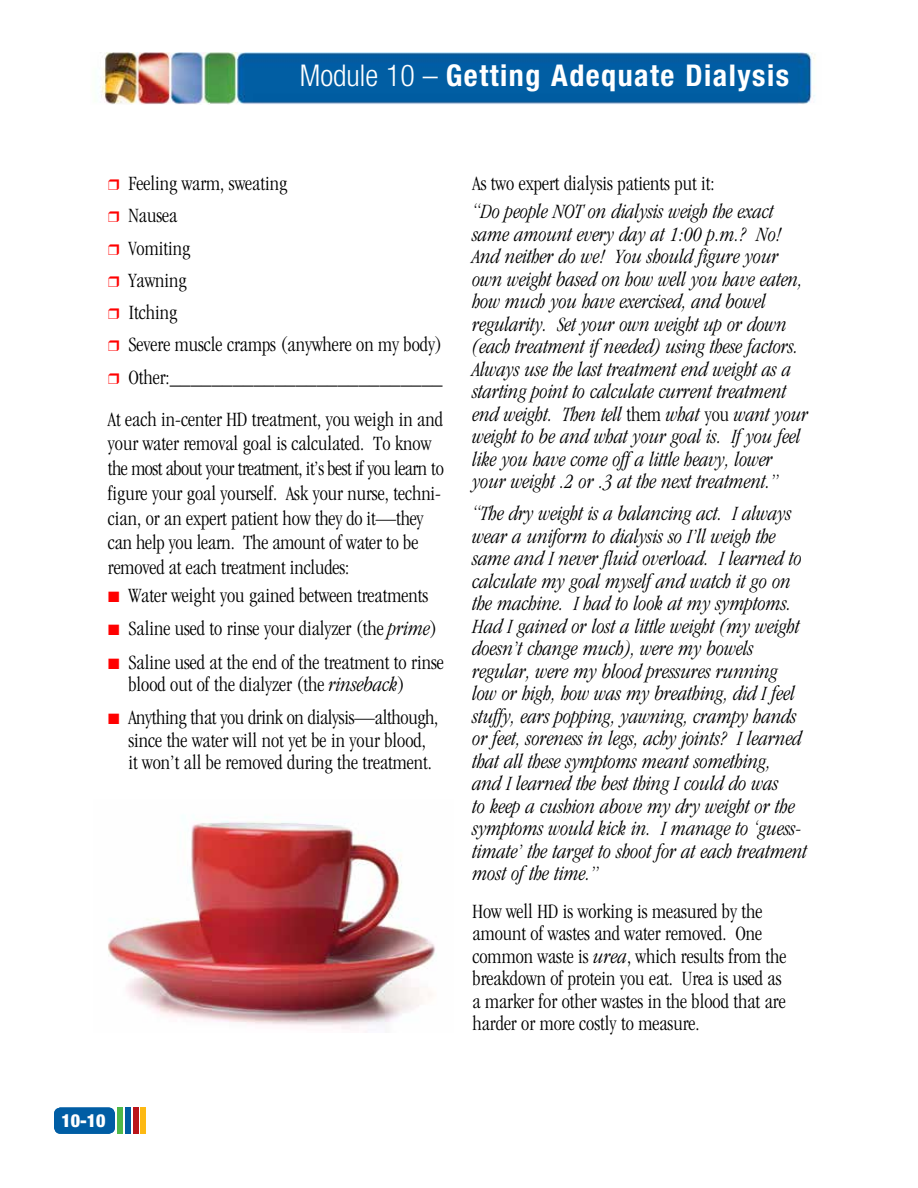
<style>
.page{position:relative;width:918px;height:1188px;background:#fff}
.page>*{position:absolute;margin:0;border:0;box-sizing:border-box;transform-origin:0 0}
.t1{font:700 condensed 30px "Helvetica Neue LT Std";letter-spacing:.05em;color:#fff}
.t2{font:italic 300 condensed 21px/22.5px "ITC Garamond Std";color:#000}
.t3{font:300 condensed 21px/22.5px "ITC Garamond Std";color:#000}
.t4{font:900 condensed 18px "Helvetica Neue LT Std";color:#fff}
.s1{font-weight:300}
.s2{color:#f00}
.s3{font-style:italic}
.s4{font-style:normal}
</style>
<div class="page">
<img style="left:100px;top:52px;width:715px;height:52px">
<div style="left:54px;top:1108px;width:61px;height:26px;background:#005da4;border-radius:7px"></div>
<div style="left:118px;top:1107px;width:5px;height:27px;background:#50b848"></div>
<div style="left:126px;top:1107px;width:5px;height:27px;background:#005da4"></div>
<div style="left:141px;top:1107px;width:5px;height:27px;background:#fdb913"></div>
<div style="left:133px;top:1107px;width:5px;height:27px;background:#ba141a"></div>
<img style="left:108px;top:817px;width:328px;height:212px">
<h1 class="t1" style="left:300px;top:57px;width:491px"><span class="s1">Module 10 –</span> Getting Adequate Dialysis</h1>
<p class="t3" style="left:128px;top:168px;width:316px;line-height:32.2px">Feeling warm, sweating<br>Nausea<br>Vomiting<br>Yawning<br>Itching<br>Severe muscle cramps (anywhere on my body)<br>Other:__________________________</p>
<p class="t3" style="left:108px;top:407px;width:337px;line-height:24.8px">At each in-center HD treatment, you weigh in and your water removal goal is calculated. To know the most about your treatment, it’s best if you learn to figure your goal yourself. Ask your nurse, techni&shy;cian, or an expert patient how they do it—they can help you learn. The amount of water to be removed at each treatment includes:</p>
<p class="t3" style="left:108px;top:584px;width:322px"><span class="s2">■</span> Water weight you gained between treatments</p>
<p class="t3" style="left:108px;top:618px;width:331px"><span class="s2">■</span> Saline used to rinse your dialyzer (the <span class="s3">prime</span>)</p>
<p class="t3" style="left:128px;top:651px;width:317px;text-indent:-20px"><span class="s2">■</span> Saline used at the end of the treatment to rinse blood out of the dialyzer (the <span class="s3">rinseback</span>)</p>
<p class="t3" style="left:128px;top:707px;width:311px;text-indent:-20px"><span class="s2">■</span> Anything that you drink on dialysis—although, since the water will not yet be in your blood, it won’t all be removed during the treatment.</p>
<p class="t3" style="left:473px;top:172px;width:244px">As two expert dialysis patients put it:</p>
<p class="t2" style="left:472px;top:201px;width:337px">“Do people NOT on dialysis weigh the exact same amount every day at 1:00 p.m.? No!<br>And neither do we! You should figure your own weight based on how well you have eaten, how much you have exercised, and bowel regularity. Set your own weight up or down (each treatment if needed) using these factors.<br>Always use the last treatment end weight as a starting point to calculate current treatment end weight. Then tell <span class="s4">them</span> what <span class="s4">you</span> want your weight to be and what your goal is. If you feel like you have come off a little heavy, lower your weight .2 or .3 at the next treatment.”</p>
<p class="t2" style="left:472px;top:503px;width:336px">“The dry weight is a balancing act. I always wear a uniform to dialysis so I’ll weigh the same and I never fluid overload. I learned to calculate my goal myself and watch it go on the machine. I had to look at my symptoms.<br>Had I gained or lost a little weight (my weight doesn’t change much), were my bowels regular, were my blood pressures running low or high, how was my breathing, did I feel stuffy, ears popping, yawning, crampy hands or feet, soreness in legs, achy joints? I learned that all these symptoms meant something,<br>and I learned the best thing I could do was<br>to keep a cushion above my dry weight or the symptoms would kick in. I manage to ‘guess&shy;timate’ the target to shoot for at each treatment most of the time.”</p>
<p class="t3" style="left:472px;top:900px;width:316px">How well HD is working is measured by the amount of wastes and water removed. One common waste is <span class="s3">urea</span>, which results from the breakdown of protein you eat. Urea is used as a marker for other wastes in the blood that are harder or more costly to measure.</p>
<p class="t4" style="left:61px;top:1109px;width:46px">10-10</p>
<p class="t4" style="left:71px;top:1111px;width:27px">10-</p>
</div>
